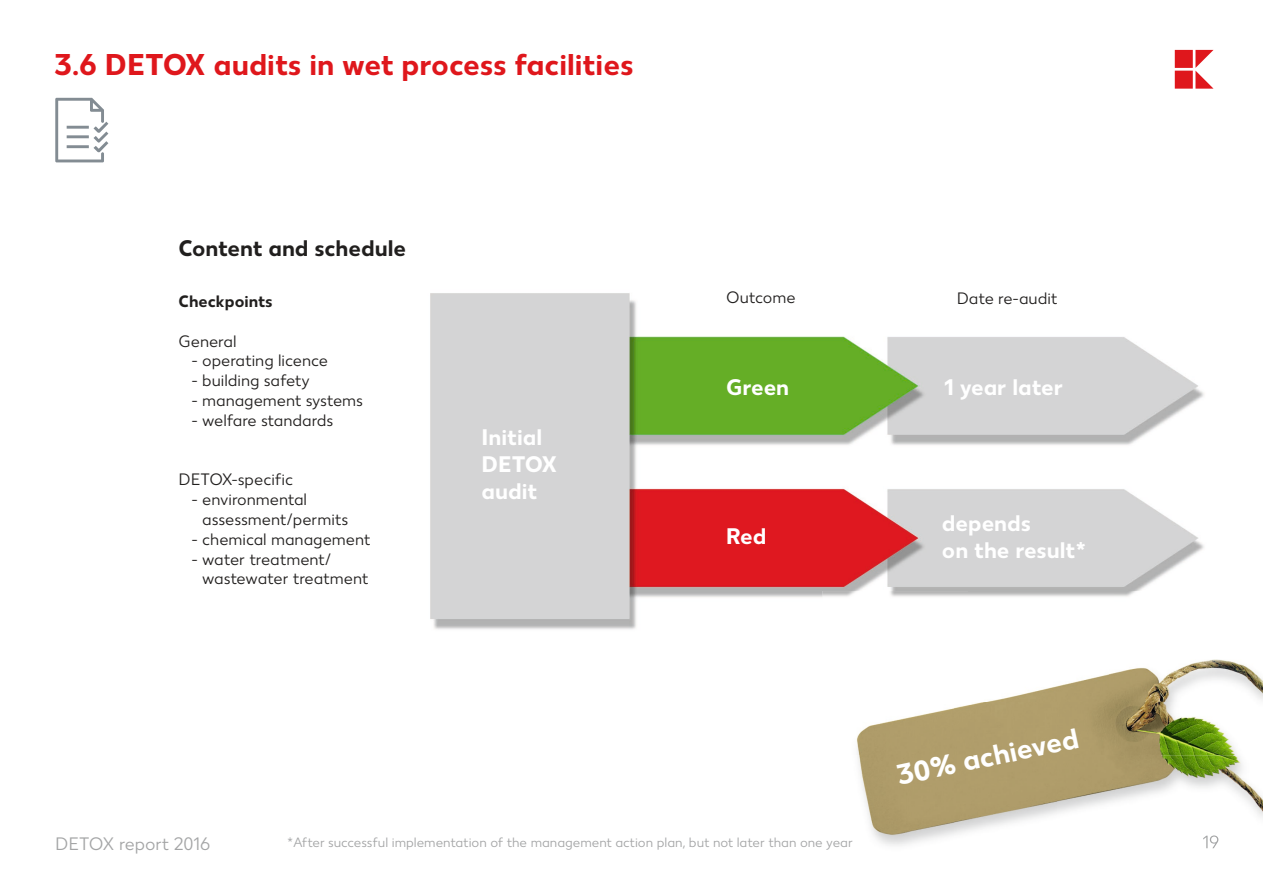
<style>
.page{position:relative;width:1263px;height:893px;background:#fff}
.page>*{position:absolute;margin:0;border:0;box-sizing:border-box;transform-origin:0 0}
.t1{font:700 30px "Kaufland";color:#df171c}
.t2{font:700 28.5px "Kaufland";color:#fff}
.t3{font:700 22.5px/27px "Kaufland";color:#fff}
.t4{font:700 22.5px "Kaufland";color:#211f1e}
.t5{font:18px "Kaufland";color:#a4a5a6}
.t6{font:16.5px/19.8px "Kaufland";color:#211f1e}
.t7{font:700 16.5px "Kaufland";color:#211f1e}
.t8{font:13.5px "Kaufland";color:#a4a5a6}
</style>
<div class="page">
<svg style="left:1175px;top:50px;width:38px;height:39px"></svg>
<img style="left:430px;top:293px;width:774px;height:337px">
<svg style="left:55px;top:98px;width:53px;height:64px"></svg>
<img style="left:969px;top:591px;width:235px;height:39px">
<img style="left:823px;top:591px;width:146px;height:39px">
<img style="left:856px;top:702px;width:304px;height:53px">
<img style="left:1160px;top:659px;width:103px;height:96px">
<img style="left:858px;top:755px;width:405px;height:94px">
<img style="left:987px;top:659px;width:225px;height:43px">
<img style="left:1203px;top:835px;width:15px;height:13px">
<h1 class="t1" style="left:54px;top:47px;width:581px">3.6 DETOX audits in wet process facilities</h1>
<h3 class="t4" style="left:179px;top:235px;width:229px">Content and schedule</h3>
<p class="t7" style="left:179px;top:291px;width:96px">Checkpoints</p>
<p class="t6" style="left:179px;top:332px;width:59px">General</p>
<p class="t6" style="left:191px;top:351px;width:138px">- operating licence</p>
<p class="t6" style="left:191px;top:371px;width:120px">- building safety</p>
<p class="t6" style="left:191px;top:391px;width:173px">- management systems</p>
<p class="t6" style="left:191px;top:411px;width:144px">- welfare standards</p>
<p class="t6" style="left:179px;top:470px;width:116px">DETOX-specific</p>
<p class="t6" style="left:202px;top:490px;width:148px;text-indent:-11px">- environmental assessment/permits</p>
<p class="t6" style="left:191px;top:530px;width:180px">- chemical management</p>
<p class="t6" style="left:202px;top:549px;width:168px;text-indent:-11px">- water treatment/ wastewater treatment</p>
<h3 class="t3" style="left:482px;top:424px;width:77px">Initial<br>DETOX audit</h3>
<p class="t6" style="left:726px;top:288px;width:71px">Outcome</p>
<p class="t6" style="left:957px;top:288px;width:102px">Date re-audit</p>
<h3 class="t3" style="left:726px;top:374px;width:65px">Green</h3>
<h3 class="t3" style="left:726px;top:523px;width:42px">Red</h3>
<h3 class="t3" style="left:944px;top:374px;width:121px">1 year later</h3>
<h3 class="t3" style="left:942px;top:510px;width:146px">depends<br>on the result*</h3>
<h2 class="t2" style="left:894px;top:759px;width:187px;rotate:-12deg">30% achieved</h2>
<p class="t5" style="left:55px;top:834px;width:156px">DETOX report 2016</p>
<p class="t8" style="left:287px;top:835px;width:567px">*After successful implementation of the management action plan, but not later than one year</p>
</div>
